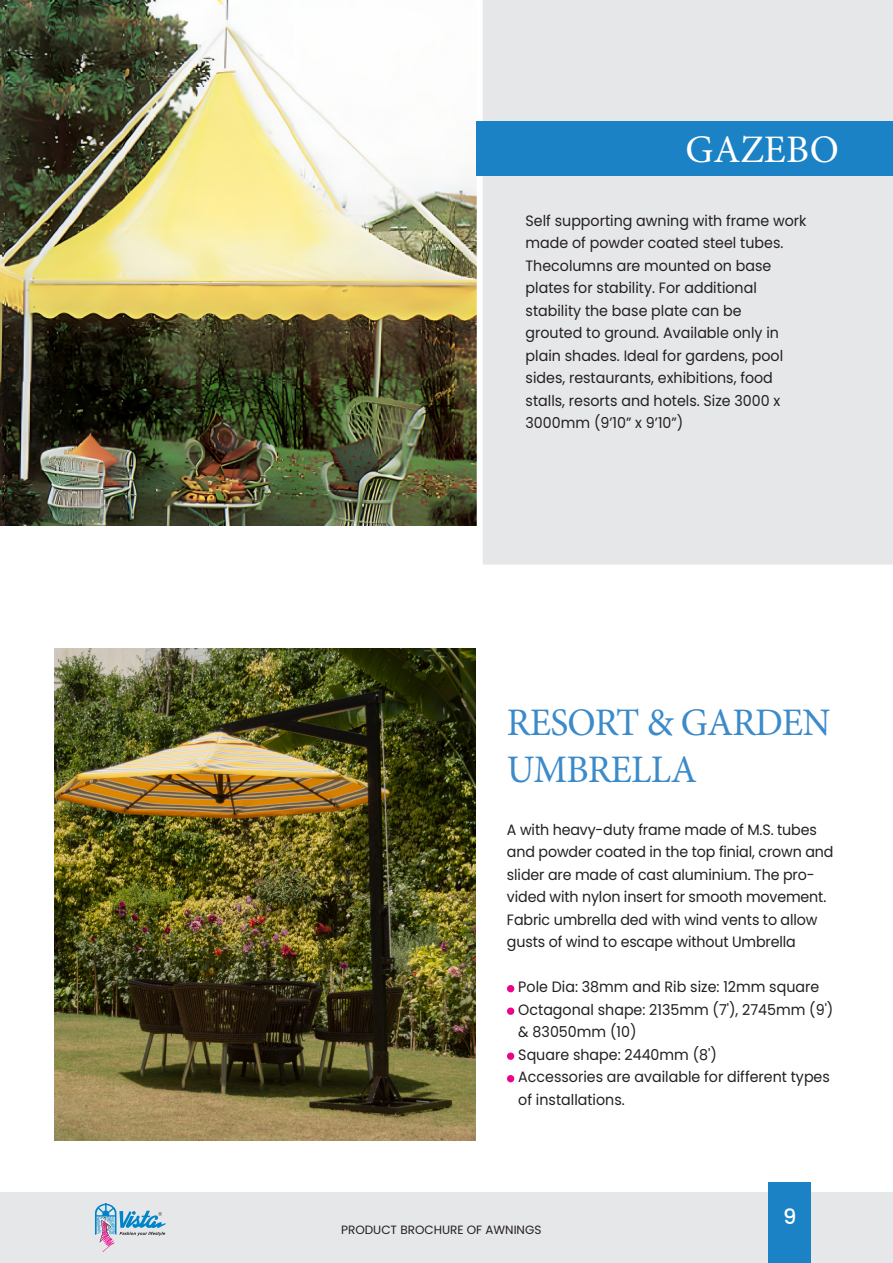
<style>
.page{position:relative;width:893px;height:1263px;background:#fff}
.page>*{position:absolute;margin:0;border:0;box-sizing:border-box;transform-origin:0 0}
.t1{font:39px/46.8px "Minion Pro";letter-spacing:-.02em;color:#3b8ac9}
.t2{font:39px "Minion Pro";color:#fff}
.t3{font:500 21px "Poppins";color:#fff}
.t4{font:15px/22.5px "Poppins";color:#231f20;scale:.95 1}
.t5{font:12px "Poppins";color:#231f20}
</style>
<div class="page">
<div style="left:0;top:1193px;width:893px;height:70px;background:#e6e7e9"></div>
<div style="left:768px;top:1182px;width:43px;height:81px;background:#1b82c5"></div>
<img style="left:0;top:0;width:477px;height:525px">
<div style="left:477px;top:0;width:416px;height:565px;background:#e6e7e9"></div>
<div style="left:477px;top:121px;width:416px;height:54px;background:#1b82c5"></div>
<svg style="left:95px;top:1204px;width:71px;height:48px"></svg>
<div style="left:507px;top:985px;width:7px;height:7px;background:#ed028c;border-radius:50%"></div>
<div style="left:507px;top:1007px;width:7px;height:8px;background:#ed028c;border-radius:50%"></div>
<div style="left:507px;top:1052px;width:7px;height:8px;background:#ed028c;border-radius:50%"></div>
<div style="left:507px;top:1075px;width:7px;height:7px;background:#ed028c;border-radius:50%"></div>
<img style="left:54px;top:648px;width:421px;height:493px">
<p class="t2" style="left:686px;top:124px;width:155px">GAZEBO</p>
<p class="t4" style="left:526px;top:209px;width:297px">Self supporting awning with frame work made of powder coated steel tubes.<br>Thecolumns are mounted on base plates for stability. For additional stability the base plate can be<br>grouted to ground. Available only in plain shades. Ideal for gardens, pool sides, restaurants, exhibitions, food stalls, resorts and hotels. Size 3000 x 3000mm (9’10” x 9’10”)</p>
<p class="t1" style="left:507px;top:699px;width:325px">RESORT &amp; GARDEN<br>UMBRELLA</p>
<p class="t4" style="left:507px;top:818px;width:345px">A with heavy-duty frame made of M.S. tubes and powder coated in the top finial, crown and slider are made of cast aluminium. The pro&shy;vided with nylon insert for smooth movement.<br>Fabric umbrella ded with wind vents to allow gusts of wind to escape without Umbrella</p>
<p class="t4" style="left:518px;top:976px;width:318px">Pole Dia: 38mm and Rib size: 12mm square</p>
<p class="t4" style="left:518px;top:998px;width:333px">Octagonal shape: 2135mm (7'), 2745mm (9') &amp; 83050mm (10)</p>
<p class="t4" style="left:518px;top:1043px;width:211px">Square shape: 2440mm (8')</p>
<p class="t4" style="left:518px;top:1066px;width:329px">Accessories are available for different types of installations.</p>
<p class="t5" style="left:341px;top:1223px;width:202px">PRODUCT BROCHURE OF AWNINGS</p>
<h2 class="t3" style="left:783px;top:1204px;width:15px">9</h2>
</div>
